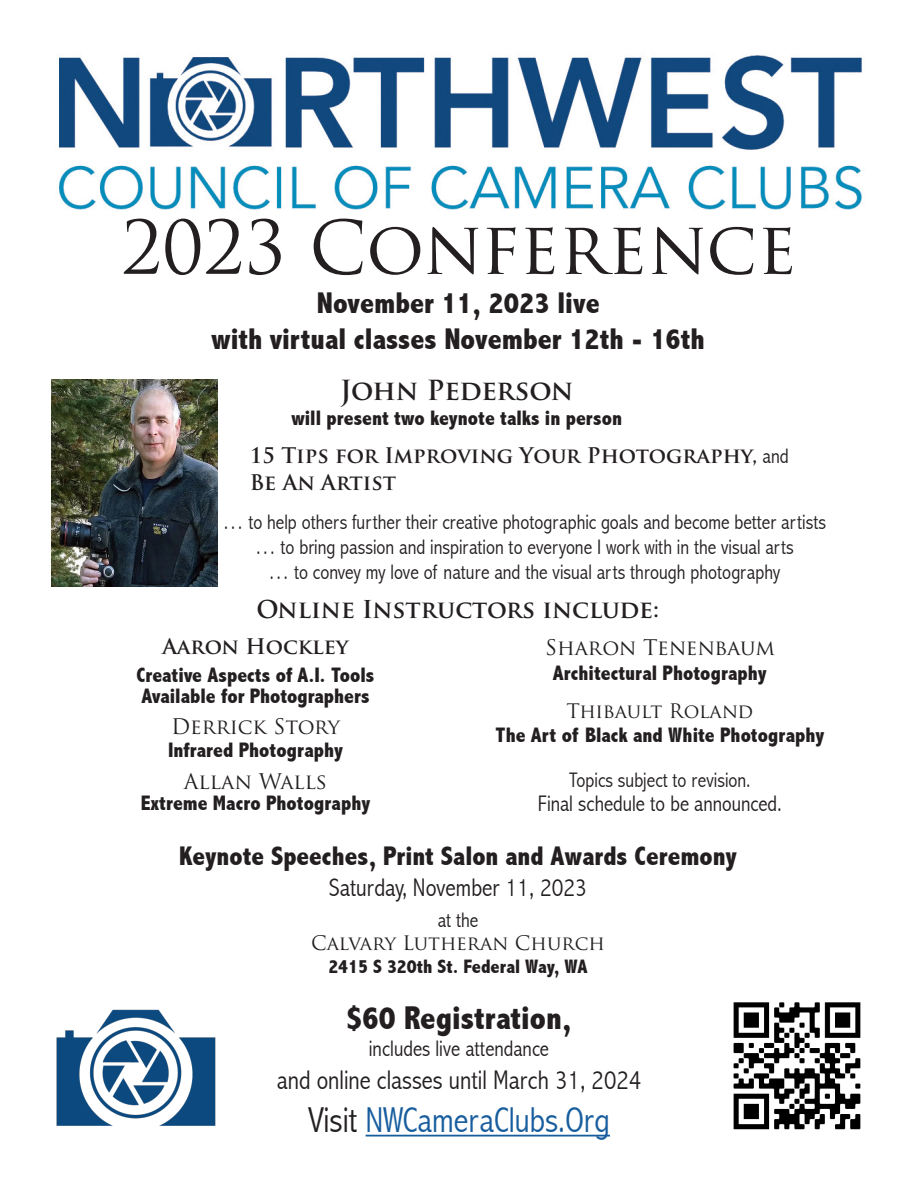
<style>
.page{position:relative;width:918px;height:1188px;background:#fff}
.page>*{position:absolute;margin:0;border:0;box-sizing:border-box;transform-origin:0 0}
.t1{font:72px "Trajan Pro";color:#231f20}
.t2{font:300 condensed 36px "Abadi";color:#175d9e}
.t3{font:800 condensed 33px "Abadi";color:#231f20}
.t4{font:800 condensed 30px "Abadi";color:#231f20}
.t5{font:800 condensed 27px "Abadi";color:#231f20}
.t6{font:300 condensed 27px "Abadi";color:#231f20}
.t7{font:700 27px "Trajan Pro";letter-spacing:-.015em;color:#231f20}
.t8{font:300 condensed 25.5px "Abadi";color:#231f20}
.t9{font:700 24px "Trajan Pro";letter-spacing:-.005em;color:#231f20}
.t10{font:300 condensed 22.5px "Abadi";color:#231f20}
.t11{font:300 condensed 21px "Abadi";color:#231f20}
.t12{font:800 condensed 21px/21px "Abadi";color:#231f20}
.t13{font:700 21px "Trajan Pro";color:#231f20}
.t14{font:21px "Trajan Pro";color:#231f20}
.t15{font:19.5px "Trajan Pro";color:#231f20}
.t16{font:800 condensed 19.5px "Abadi";color:#231f20}
.s1{font-family:"Abadi";font-weight:300;font-stretch:condensed}
.s2{color:#231f20}
</style>
<div class="page">
<img style="left:59px;top:55px;width:805px;height:155px">
<img style="left:733px;top:1002px;width:128px;height:128px">
<img style="left:56px;top:1009px;width:160px;height:117px">
<hr style="left:366px;top:1135px;width:244px;height:2px;background:#175d9e">
<img style="left:52px;top:380px;width:165px;height:207px">
<p class="t1" style="left:121px;top:202px;width:677px">2023 Conference</p>
<p class="t4" style="left:317px;top:286px;width:285px">November 11, 2023 live</p>
<p class="t4" style="left:212px;top:322px;width:495px">with virtual classes November 12th - 16th</p>
<p class="t7" style="left:340px;top:374px;width:235px">John Pederson</p>
<p class="t12" style="left:292px;top:408px;width:332px">will present two keynote talks in person</p>
<p class="t13" style="left:250px;top:442px;width:541px">15 Tips for Improving Your Photography, <span class="s1">and</span></p>
<p class="t13" style="left:250px;top:469px;width:148px">Be An Artist</p>
<p class="t11" style="left:223px;top:509px;width:605px">… to help others further their creative photographic goals and become better artists</p>
<p class="t11" style="left:255px;top:535px;width:541px">… to bring passion and inspiration to everyone I work with in the visual arts</p>
<p class="t11" style="left:268px;top:560px;width:514px">… to convey my love of nature and the visual arts through photography</p>
<p class="t9" style="left:256px;top:594px;width:404px">Online Instructors include:</p>
<p class="t13" style="left:163px;top:633px;width:188px">Aaron Hockley</p>
<p class="t12" style="left:137px;top:664px;width:239px">Creative Aspects of A.I. Tools<br>Available for Photographers</p>
<p class="t14" style="left:171px;top:713px;width:170px">Derrick Story</p>
<p class="t12" style="left:168px;top:740px;width:177px">Infrared Photography</p>
<p class="t14" style="left:184px;top:768px;width:145px">Allan Walls</p>
<p class="t12" style="left:141px;top:793px;width:231px">Extreme Macro Photography</p>
<p class="t14" style="left:545px;top:634px;width:231px">Sharon Tenenbaum</p>
<p class="t12" style="left:553px;top:663px;width:216px">Architectural Photography</p>
<p class="t15" style="left:566px;top:699px;width:188px">Thibault Roland</p>
<p class="t12" style="left:495px;top:724px;width:331px">The Art of Black and White Photography</p>
<p class="t11" style="left:569px;top:767px;width:183px">Topics subject to revision.</p>
<p class="t10" style="left:538px;top:791px;width:246px">Final schedule to be announced.</p>
<p class="t5" style="left:179px;top:841px;width:559px">Keynote Speeches, Print Salon and Awards Ceremony</p>
<p class="t8" style="left:329px;top:873px;width:259px">Saturday, November 11, 2023</p>
<p class="t11" style="left:438px;top:907px;width:42px">at the</p>
<p class="t15" style="left:311px;top:931px;width:295px">Calvary Lutheran Church</p>
<p class="t16" style="left:328px;top:956px;width:261px">2415 S 320th St. Federal Way, WA</p>
<p class="t3" style="left:347px;top:999px;width:226px">$60 Registration,</p>
<p class="t10" style="left:369px;top:1036px;width:182px">includes live attendance</p>
<p class="t6" style="left:277px;top:1064px;width:366px">and online classes until March 31, 2024</p>
<p class="t2" style="left:308px;top:1099px;width:303px"><span class="s2">Visit</span> NWCameraClubs.Org</p>
</div>
